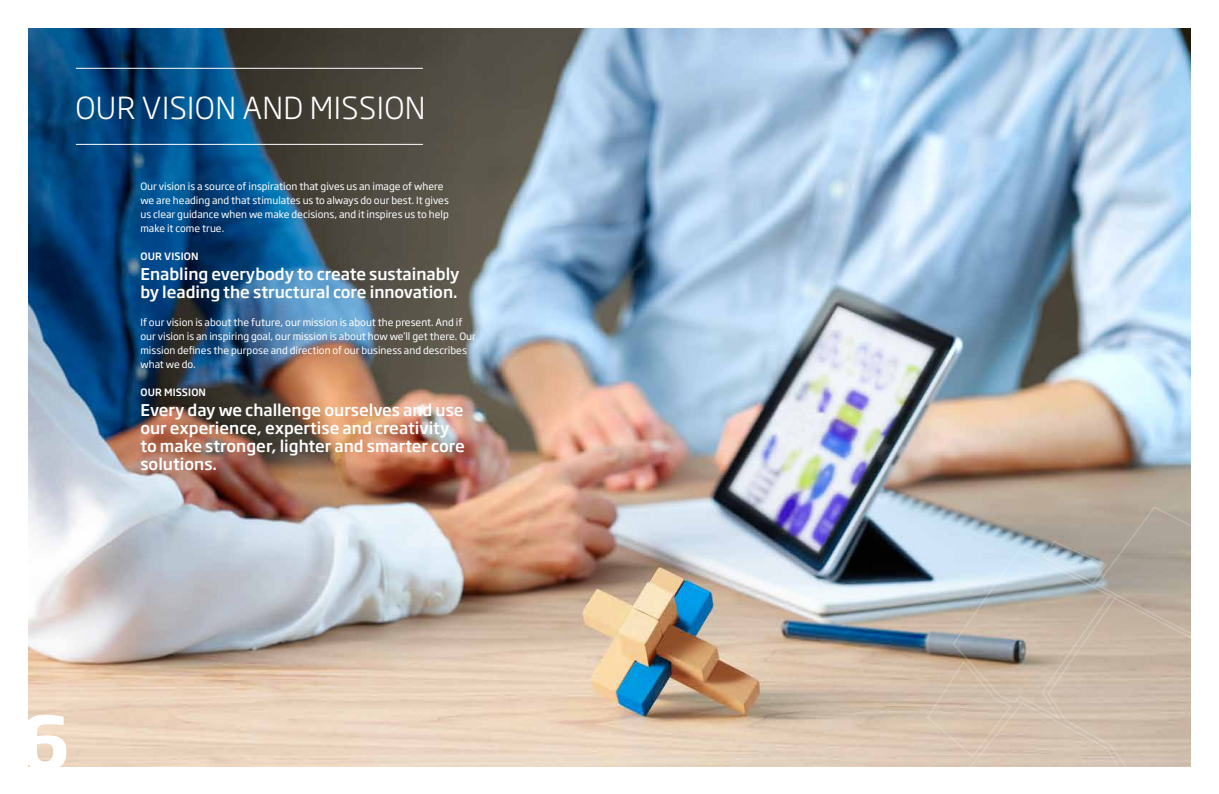
<style>
.page{position:relative;width:1219px;height:794px;background:#fff}
.page>*{position:absolute;margin:0;border:0;box-sizing:border-box;transform-origin:0 0}
.t1{font:700 72px "Soho Gothic Std";color:#fff}
.t2{font:300 30px "Soho Gothic Std";letter-spacing:.015em;color:#fff}
.t3{font:500 16px/18px "Soho Gothic Std";color:#fff}
.t4{font:10px/14px "Soho Gothic Std";color:#fff}
.t5{font:500 10px "Soho Gothic Std";letter-spacing:.015em;color:#fff}
</style>
<div class="page">
<img style="left:28px;top:28px;width:1163px;height:738px">
<hr style="left:76px;top:68px;width:347px;height:1px;background:#fff">
<hr style="left:76px;top:144px;width:347px;height:1px;background:#fff">
<svg style="left:927px;top:506px;width:264px;height:261px;background:#c1b8ad"></svg>
<h2 class="t2" style="left:75px;top:89px;width:352px">OUR VISION AND MISSION</h2>
<p class="t4" style="left:140px;top:180px;width:310px">Our vision is a source of inspiration that gives us an image of where we are heading and that stimulates us to always do our best. It gives us clear guidance when we make decisions, and it inspires us to help make it come true.</p>
<p class="t5" style="left:140px;top:250px;width:60px">OUR VISION</p>
<h3 class="t3" style="left:140px;top:265px;width:321px">Enabling everybody to create sustainably by leading the structural core innovation.</h3>
<p class="t4" style="left:140px;top:316px;width:337px">If our vision is about the future, our mission is about the present. And if our vision is an inspiring goal, our mission is about how we’ll get there. Our mission defines the purpose and direction of our business and describes what we do.</p>
<p class="t5" style="left:140px;top:386px;width:67px">OUR MISSION</p>
<h3 class="t3" style="left:140px;top:401px;width:326px">Every day we challenge ourselves and use our experience, expertise and creativity to make stronger, lighter and smarter core solutions.</h3>
<h1 class="t1" style="left:20px;top:695px;width:51px">6</h1>
</div>
